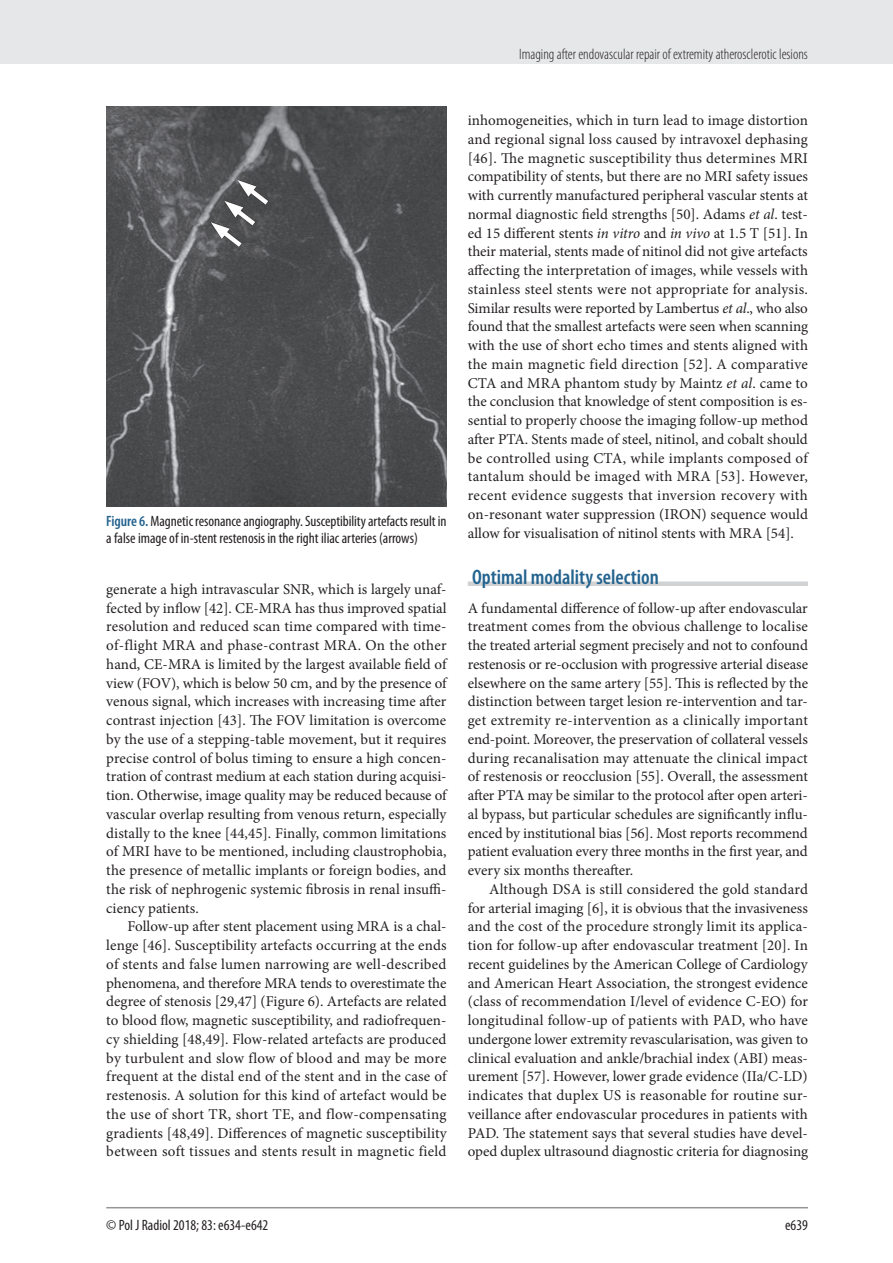
<style>
.page{position:relative;width:893px;height:1263px;background:#fff}
.page>*{position:absolute;margin:0;border:0;box-sizing:border-box;transform-origin:0 0}
.t1{font:600 condensed 21px "Myriad Pro";color:#24648f}
.t2{font:15px/18.8px "Minion Pro";color:#231f20;text-align:justify}
.t3{font:condensed 15px/16.5px "Myriad Pro";color:#231f20}
.t4{font:300 condensed 15px "Myriad Pro";color:#231f20}
.s1{font-weight:600;color:#24648f}
.s2{font-style:italic}
</style>
<div class="page">
<div style="left:0;top:0;width:893px;height:64px;background:#e6e7e9"></div>
<hr style="left:106px;top:1207px;width:702px;height:1px;background:#939598">
<div style="left:468px;top:581px;width:340px;height:5px;background:#d1d2d4"></div>
<img style="left:106px;top:106px;width:340px;height:401px">
<p class="t4" style="left:519px;top:45px;width:290px">Imaging after endovascular repair of extremity atherosclerotic lesions</p>
<p class="t3" style="left:106px;top:513px;width:342px"><span class="s1">Figure 6.</span> Magnetic resonance angiography. Susceptibility artefacts result in a false image of in-stent restenosis in the right iliac arteries (arrows)</p>
<p class="t2" style="left:106px;top:580px;width:342px">generate a high intravascular SNR, which is largely unaf&shy;fected by inflow [42]. CE-MRA has thus improved spatial resolution and reduced scan time compared with time&shy;of-flight MRA and phase-contrast MRA. On the other hand, CE-MRA is limited by the largest available field of view (FOV), which is below 50 cm, and by the presence of venous signal, which increases with increasing time after contrast injection [43]. The FOV limitation is overcome by the use of a stepping-table movement, but it requires precise control of bolus timing to ensure a high concen&shy;tration of contrast medium at each station during acquisi&shy;tion. Otherwise, image quality may be reduced because of vascular overlap resulting from venous return, especially distally to the knee [44,45]. Finally, common limitations of MRI have to be mentioned, including claustrophobia, the presence of metallic implants or foreign bodies, and the risk of nephrogenic systemic fibrosis in renal insuffi&shy;ciency patients.</p>
<p class="t2" style="left:106px;top:917px;width:342px;text-indent:21px">Follow-up after stent placement using MRA is a chal&shy;lenge [46]. Susceptibility artefacts occurring at the ends of stents and false lumen narrowing are well-described phenomena, and therefore MRA tends to overestimate the degree of stenosis [29,47] (Figure 6). Artefacts are related to blood flow, magnetic susceptibility, and radiofrequen&shy;cy shielding [48,49]. Flow-related artefacts are produced by turbulent and slow flow of blood and may be more frequent at the distal end of the stent and in the case of restenosis. A solution for this kind of artefact would be the use of short TR, short TE, and flow-compensating gradients [48,49]. Differences of magnetic susceptibility between soft tissues and stents result in magnetic field</p>
<p class="t2" style="left:468px;top:111px;width:342px">inhomogeneities, which in turn lead to image distortion and regional signal loss caused by intravoxel dephasing [46]. The magnetic susceptibility thus determines MRI compatibility of stents, but there are no MRI safety issues with currently manufactured peripheral vascular stents at normal diagnostic field strengths [50]. Adams <span class="s2">et al</span>. test&shy;ed 15 different stents <span class="s2">in vitro</span> and <span class="s2">in vivo</span> at 1.5 T [51]. In their material, stents made of nitinol did not give artefacts affecting the interpretation of images, while vessels with stainless steel stents were not appropriate for analysis.<br>Similar results were reported by Lambertus <span class="s2">et al</span>., who also found that the smallest artefacts were seen when scanning with the use of short echo times and stents aligned with the main magnetic field direction [52]. A comparative CTA and MRA phantom study by Maintz <span class="s2">et al</span>. came to the conclusion that knowledge of stent composition is es&shy;sential to properly choose the imaging follow-up method after PTA. Stents made of steel, nitinol, and cobalt should be controlled using CTA, while implants composed of tantalum should be imaged with MRA [53]. However, recent evidence suggests that inversion recovery with on-resonant water suppression (IRON) sequence would allow for visualisation of nitinol stents with MRA [54].</p>
<h1 class="t1" style="left:472px;top:564px;width:188px">Optimal modality selection</h1>
<p class="t2" style="left:468px;top:598px;width:342px">A fundamental difference of follow-up after endovascular treatment comes from the obvious challenge to localise the treated arterial segment precisely and not to confound restenosis or re-occlusion with progressive arterial disease elsewhere on the same artery [55]. This is reflected by the distinction between target lesion re-intervention and tar&shy;get extremity re-intervention as a clinically important end-point. Moreover, the preservation of collateral vessels during recanalisation may attenuate the clinical impact of restenosis or reocclusion [55]. Overall, the assessment after PTA may be similar to the protocol after open arteri&shy;al bypass, but particular schedules are significantly influ&shy;enced by institutional bias [56]. Most reports recommend patient evaluation every three months in the first year, and every six months thereafter.</p>
<p class="t2" style="left:468px;top:880px;width:342px;text-indent:21px">Although DSA is still considered the gold standard for arterial imaging [6], it is obvious that the invasiveness and the cost of the procedure strongly limit its applica&shy;tion for follow-up after endovascular treatment [20]. In recent guidelines by the American College of Cardiology and American Heart Association, the strongest evidence (class of recommendation I/level of evidence C-EO) for longitudinal follow-up of patients with PAD, who have undergone lower extremity revascularisation, was given to clinical evaluation and ankle/brachial index (ABI) meas&shy;urement [57]. However, lower grade evidence (IIa/C-LD) indicates that duplex US is reasonable for routine sur&shy;veillance after endovascular procedures in patients with PAD. The statement says that several studies have devel&shy;oped duplex ultrasound diagnostic criteria for diagnosing</p>
<p class="t3" style="left:106px;top:1216px;width:164px">© Pol J Radiol 2018; 83: e634-e642</p>
<p class="t3" style="left:785px;top:1216px;width:24px">e639</p>
</div>
